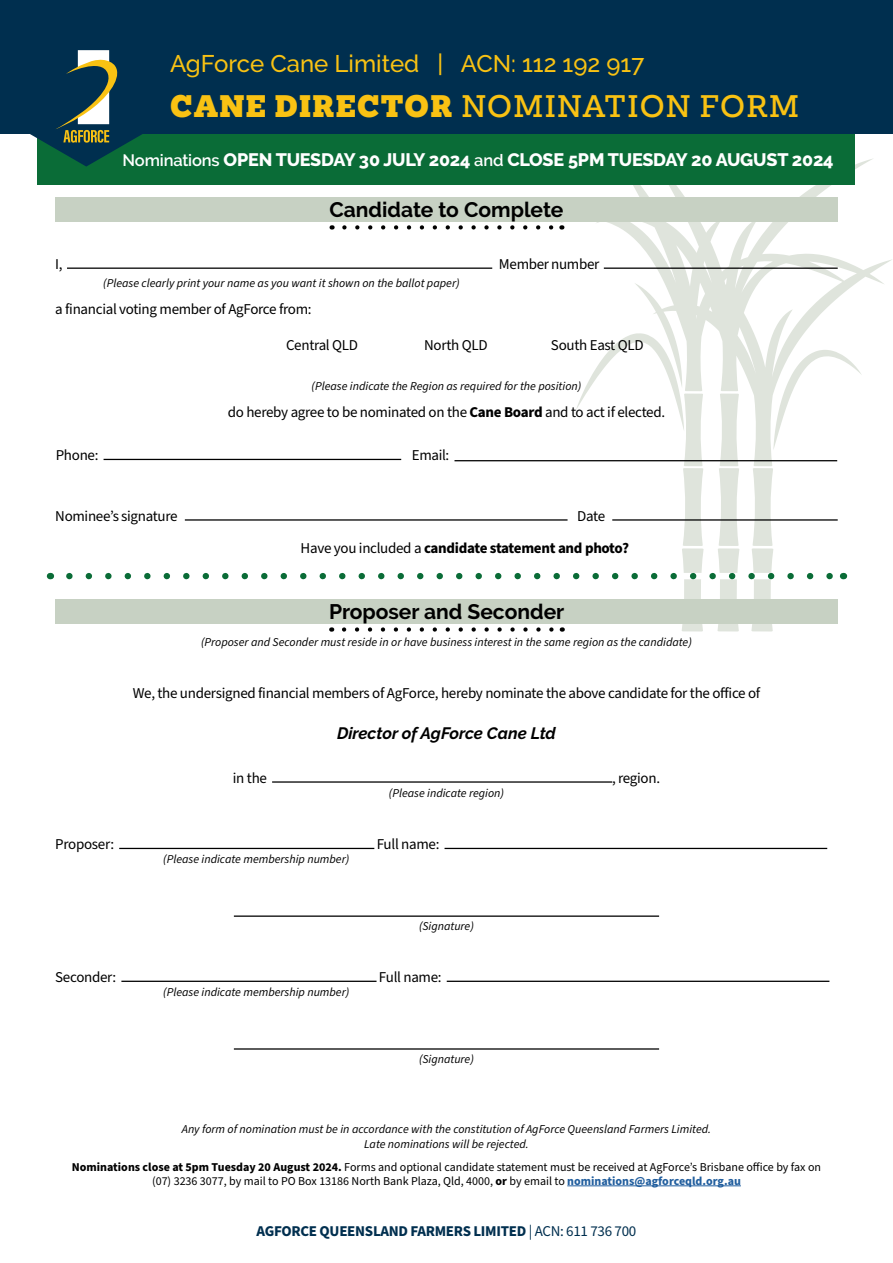
<style>
.page{position:relative;width:893px;height:1263px;background:#fff}
.page>*{position:absolute;margin:0;border:0;box-sizing:border-box;transform-origin:0 0}
.Page_header-mokoko{font:500 28.5px "Mokoko";letter-spacing:.05em;color:#f9c213}
.Page_header-Raleway{font:500 24px "Raleway";color:#f9c213}
.Table_headers{font:700 21px "Raleway";color:#000}
.Date_and_time{font:800 18px "Raleway";letter-spacing:-.01em;color:#fff}
.Position_header{font:italic 700 16.5px "Raleway";color:#000}
.body_copy{font:15px "Source Sans Pro";letter-spacing:-.02em;color:#000}
.t1{font:700 15px "Source Sans Pro";letter-spacing:-.02em;color:#002f4f}
.body_copy-2{font:700 15px "Source Sans Pro";letter-spacing:-.02em;color:#000}
.Small_text{font:italic 12px "Source Sans Pro";color:#000}
.Small_text-2{font:12px/14.4px "Source Sans Pro";color:#000;text-align:center}
.s1{font-weight:900}
.s2{font-weight:600;font-size:16.5px}
.s3{font-weight:700}
.s4{font-weight:400}
.s5{font-weight:700;color:#215e9e}
</style>
<div class="page">
<svg style="left:559px;top:159px;width:333px;height:174px"></svg>
<div style="left:38px;top:134px;width:817px;height:51px;background:#0a6c37"></div>
<div style="left:0;top:0;width:893px;height:134px;background:#002f4f"></div>
<svg style="left:51px;top:573px;width:18px;height:6px"></svg>
<div style="left:55px;top:197px;width:783px;height:25px;background:#c7d1c3"></div>
<svg style="left:344px;top:225px;width:210px;height:5px"></svg>
<hr style="left:67px;top:268px;width:425px;height:1px;background:#000">
<hr style="left:604px;top:268px;width:234px;height:1px;background:#000">
<svg style="left:69px;top:333px;width:792px;height:299px"></svg>
<hr style="left:272px;top:781px;width:340px;height:2px;background:#000">
<hr style="left:119px;top:848px;width:255px;height:1px;background:#000">
<hr style="left:445px;top:848px;width:382px;height:1px;background:#000">
<hr style="left:234px;top:915px;width:425px;height:2px;background:#000">
<hr style="left:121px;top:981px;width:256px;height:1px;background:#000">
<hr style="left:447px;top:981px;width:382px;height:1px;background:#000">
<hr style="left:234px;top:1048px;width:425px;height:2px;background:#000">
<hr style="left:567px;top:1185px;width:174px;height:1px;background:#215e9e">
<svg style="left:30px;top:50px;width:112px;height:117px"></svg>
<p class="Page_header-Raleway" style="left:170px;top:50px;width:476px">AgForce Cane Limited | ACN: 112 192 917</p>
<p class="Page_header-mokoko" style="left:170px;top:87px;width:630px"><span class="s1">CANE DIRECTOR</span> NOMINATION FORM</p>
<p class="Date_and_time" style="left:123px;top:149px;width:713px"><span class="s2">Nominations</span> OPEN TUESDAY 30 JULY 2024 <span class="s2">and</span> CLOSE 5PM TUESDAY 20 AUGUST 2024</p>
<p class="Table_headers" style="left:329px;top:197px;width:236px">Candidate to Complete</p>
<p class="body_copy" style="left:55px;top:254px;width:9px">I,</p>
<p class="body_copy" style="left:499px;top:254px;width:102px">Member number</p>
<p class="Small_text" style="left:103px;top:275px;width:358px">(Please clearly print your name as you want it shown on the ballot paper)</p>
<p class="body_copy" style="left:55px;top:299px;width:258px">a financial voting member of AgForce from:</p>
<p class="body_copy" style="left:286px;top:335px;width:74px">Central QLD</p>
<p class="body_copy" style="left:424px;top:335px;width:65px">North QLD</p>
<p class="body_copy" style="left:551px;top:335px;width:94px">South East QLD</p>
<p class="Small_text" style="left:312px;top:378px;width:271px">(Please indicate the Region as required for the position)</p>
<p class="body_copy" style="left:228px;top:402px;width:439px">do hereby agree to be nominated on the <span class="s3">Cane Board</span> and to act if elected.</p>
<p class="body_copy" style="left:56px;top:445px;width:44px">Phone:</p>
<p class="body_copy" style="left:412px;top:445px;width:39px">Email:</p>
<p class="body_copy" style="left:55px;top:506px;width:124px">Nominee’s signature</p>
<p class="body_copy" style="left:577px;top:506px;width:30px">Date</p>
<p class="body_copy-2" style="left:301px;top:537px;width:330px"><span class="s4">Have you included a</span> candidate statement and photo?</p>
<p class="Table_headers" style="left:329px;top:599px;width:237px">Proposer and Seconder</p>
<p class="Small_text" style="left:201px;top:634px;width:492px">(Proposer and Seconder must reside in or have business interest in the same region as the candidate)</p>
<p class="body_copy" style="left:133px;top:683px;width:629px">We, the undersigned financial members of AgForce, hereby nominate the above candidate for the office of</p>
<p class="Position_header" style="left:337px;top:724px;width:220px">Director of AgForce Cane Ltd</p>
<p class="body_copy" style="left:233px;top:768px;width:36px">in the</p>
<p class="body_copy" style="left:612px;top:768px;width:50px">, region.</p>
<p class="Small_text" style="left:389px;top:785px;width:117px">(Please indicate region)</p>
<p class="body_copy" style="left:55px;top:834px;width:60px">Proposer:</p>
<p class="body_copy" style="left:377px;top:834px;width:64px">Full name:</p>
<p class="Small_text" style="left:163px;top:851px;width:188px">(Please indicate membership number)</p>
<p class="Small_text" style="left:419px;top:918px;width:56px">(Signature)</p>
<p class="body_copy" style="left:55px;top:967px;width:63px">Seconder:</p>
<p class="body_copy" style="left:379px;top:967px;width:64px">Full name:</p>
<p class="Small_text" style="left:163px;top:984px;width:188px">(Please indicate membership number)</p>
<p class="Small_text" style="left:419px;top:1051px;width:56px">(Signature)</p>
<p class="Small_text" style="left:182px;top:1121px;width:531px">Any form of nomination must be in accordance with the constitution of AgForce Queensland Farmers Limited.</p>
<p class="Small_text" style="left:364px;top:1135px;width:166px">Late nominations will be rejected.</p>
<p class="Small_text-2" style="left:72px;top:1160px;width:751px"><span class="s3">Nominations close at 5pm Tuesday 20 August 2024.</span> Forms and optional candidate statement must be received at AgForce’s Brisbane office by fax on (07) 3236 3077, by mail to PO Box 13186 North Bank Plaza, Qld, 4000, <span class="s3">or</span> by email to <span class="s5">nominations@agforceqld.org.au</span></p>
<p class="t1" style="left:257px;top:1220px;width:381px">AGFORCE QUEENSLAND FARMERS LIMITED <span class="s4">| ACN: 611 736 700</span></p>
</div>
